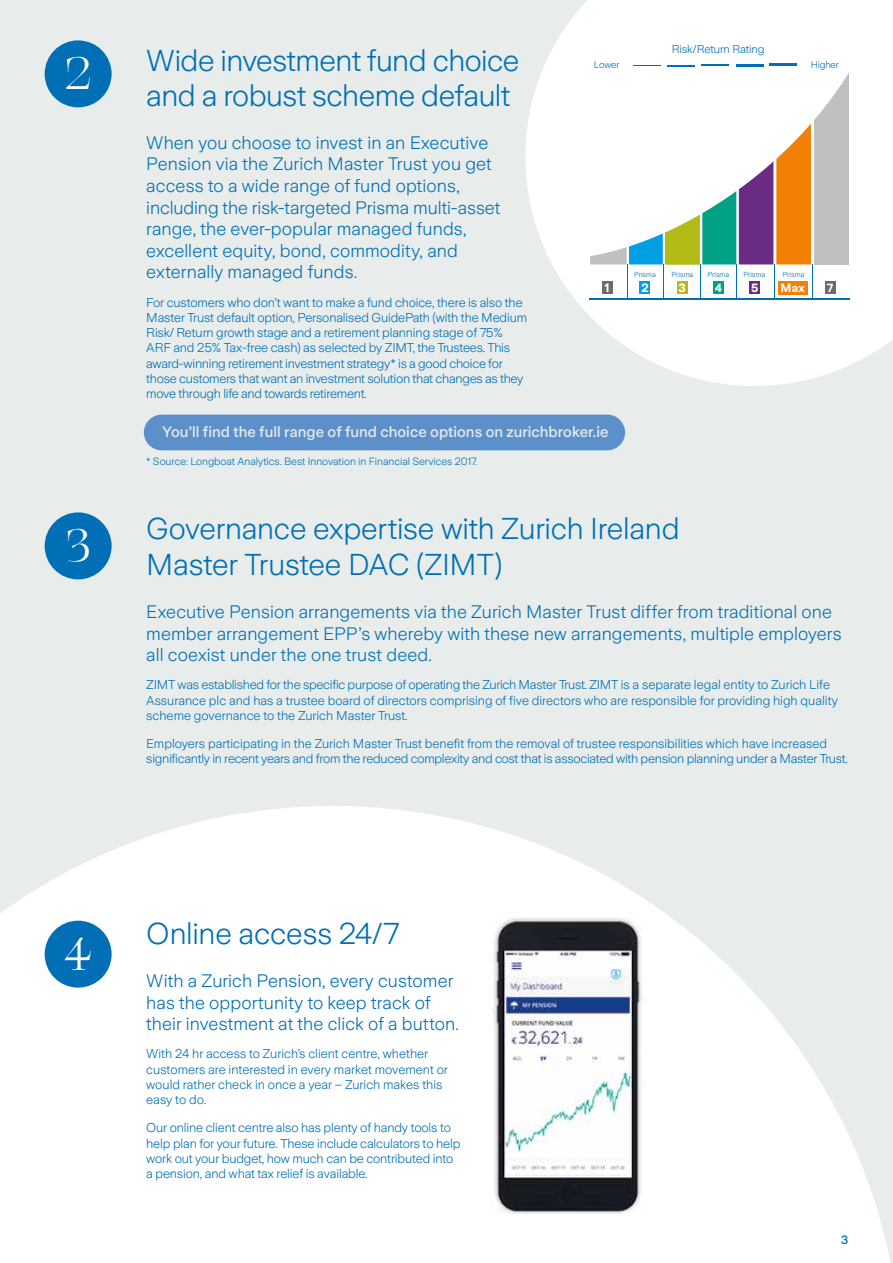
<style>
.page{position:relative;width:893px;height:1263px;background:#e8edec}
.page>*{position:absolute;margin:0;border:0;box-sizing:border-box;transform-origin:0 0}
.t1{font:44.85px "Ogg";color:#fff}
.t2{font:300 30px/36px "Zurich Sans";letter-spacing:-.01em;color:#006fb6}
.t3{font:300 18px/21.6px "Zurich Sans";letter-spacing:.005em;color:#006fb6}
.t4{font:500 15px "Zurich Sans";letter-spacing:.005em;color:#e3e8e8}
.t5{font:300 12.75px/15.3px "Zurich Sans";letter-spacing:-.01em;color:#006fb6}
.t6{font:700 12.3px "Zurich Sans";color:#fff}
.t7{font:700 12px "Zurich Sans";color:#fff}
.t8{font:500 12px "Zurich Sans";color:#006fb6}
.t9{font:700 11.85px "Zurich Sans";color:#fff}
.t10{font:700 11.7px "Zurich Sans";color:#fff}
.t11{font:300 11.25px "Zurich Sans";letter-spacing:-.01em;color:#006fb6}
.t12{font:300 10.5px "Zurich Sans";color:#006fb6}
.t13{font:300 9.6px "Zurich Sans";letter-spacing:-.02em;color:#006fb6}
.t14{font:300 7.2px "Zurich Sans";color:#006fb6}
</style>
<div class="page">
<svg style="left:0;top:806px;width:890px;height:457px;fill:#fff"></svg>
<div style="left:45px;top:40px;width:67px;height:67px;background:#006fb6;border-radius:50%"></div>
<div style="left:45px;top:512px;width:67px;height:67px;background:#006fb6;border-radius:50%"></div>
<img style="left:489px;top:917px;width:157px;height:296px">
<div style="left:45px;top:921px;width:67px;height:67px;background:#006fb6;border-radius:50%"></div>
<svg style="left:525px;top:0;width:368px;height:386px;fill:#fff"></svg>
<svg style="left:830px;top:43px;width:24px;height:221px;background:#d6d6d7"></svg>
<svg style="left:590px;top:43px;width:240px;height:221px;background:#e1ddd4"></svg>
<hr style="left:701px;top:64px;width:28px;height:2px;background:#006fb6">
<hr style="left:736px;top:64px;width:27px;height:2px;background:#006fb6">
<hr style="left:769px;top:64px;width:27px;height:2px;background:#006fb6">
<hr style="left:663px;top:264px;width:1px;height:36px;background:#006fb6">
<hr style="left:700px;top:264px;width:1px;height:36px;background:#006fb6">
<hr style="left:627px;top:264px;width:1px;height:36px;background:#006fb6">
<hr style="left:736px;top:264px;width:1px;height:36px;background:#006fb6">
<hr style="left:775px;top:264px;width:1px;height:36px;background:#006fb6">
<hr style="left:813px;top:264px;width:1px;height:36px;background:#006fb6">
<div style="left:603px;top:281px;width:10px;height:13px;background:#6a6c6c"></div>
<div style="left:640px;top:281px;width:10px;height:13px;background:#009fe3"></div>
<div style="left:677px;top:281px;width:10px;height:13px;background:#b3bc17"></div>
<div style="left:713px;top:281px;width:11px;height:13px;background:#00a184"></div>
<div style="left:749px;top:281px;width:11px;height:13px;background:#6a2b84"></div>
<div style="left:825px;top:281px;width:10px;height:13px;background:#6a6c6c"></div>
<hr style="left:590px;top:299px;width:260px;height:1px;background:#006fb6">
<div style="left:778px;top:281px;width:29px;height:13px;background:#f18005"></div>
<div style="left:144px;top:415px;width:481px;height:35px;background:#5c90ca;border-radius:18px"></div>
<h1 class="t1" style="left:65px;top:44px;width:29px">2</h1>
<h1 class="t1" style="left:65px;top:516px;width:27px">3</h1>
<p class="t11" style="left:672px;top:43px;width:94px">Risk/Return Rating</p>
<h2 class="t2" style="left:146px;top:44px;width:375px;line-height:34.5px">Wide investment fund choice and a robust scheme default</h2>
<p class="t3" style="left:146px;top:132px;width:355px">When you choose to invest in an Executive Pension via the Zurich Master Trust you get access to a wide range of fund options, including the risk-targeted Prisma multi-asset range, the ever-popular managed funds, excellent equity, bond, commodity, and externally managed funds.</p>
<p class="t5" style="left:146px;top:295px;width:382px">For customers who don’t want to make a fund choice, there is also the Master Trust default option, Personalised GuidePath (with the Medium Risk/ Return growth stage and a retirement planning stage of 75% ARF and 25% Tax-free cash) as selected by ZIMT, the Trustees. This award-winning retirement investment strategy* is a good choice for those customers that want an investment solution that changes as they move through life and towards retirement.</p>
<p class="t4" style="left:162px;top:423px;width:448px">You’ll find the full range of fund choice options on zurichbroker.ie</p>
<p class="t13" style="left:594px;top:59px;width:27px">Lower</p>
<p class="t13" style="left:811px;top:59px;width:29px">Higher</p>
<p class="t14" style="left:634px;top:271px;width:23px">Prisma</p>
<p class="t14" style="left:671px;top:271px;width:23px">Prisma</p>
<p class="t14" style="left:707px;top:271px;width:23px">Prisma</p>
<p class="t14" style="left:743px;top:271px;width:23px">Prisma</p>
<p class="t14" style="left:782px;top:271px;width:23px">Prisma</p>
<p class="t6" style="left:604px;top:281px;width:7px">1</p>
<p class="t7" style="left:641px;top:281px;width:9px">2</p>
<p class="t7" style="left:679px;top:281px;width:9px">3</p>
<p class="t9" style="left:715px;top:281px;width:9px">4</p>
<p class="t9" style="left:751px;top:281px;width:9px">5</p>
<p class="t9" style="left:781px;top:281px;width:26px">Max</p>
<p class="t10" style="left:827px;top:281px;width:8px">7</p>
<p class="t12" style="left:146px;top:456px;width:332px">* Source: Longboat Analytics. Best Innovation in Financial Services 2017.</p>
<h2 class="t2" style="left:146px;top:511px;width:535px">Governance expertise with Zurich Ireland<br>Master Trustee DAC (ZIMT)</h2>
<h3 class="t3" style="left:146px;top:601px;width:697px">Executive Pension arrangements via the Zurich Master Trust differ from traditional one member arrangement EPP’s whereby with these new arrangements, multiple employers all coexist under the one trust deed.</h3>
<p class="t5" style="left:146px;top:677px;width:693px">ZIMT was established for the specific purpose of operating the Zurich Master Trust. ZIMT is a separate legal entity to Zurich Life<br>Assurance plc and has a trustee board of directors comprising of five directors who are responsible for providing high quality scheme governance to the Zurich Master Trust.</p>
<p class="t5" style="left:146px;top:736px;width:703px">Employers participating in the Zurich Master Trust benefit from the removal of trustee responsibilities which have increased significantly in recent years and from the reduced complexity and cost that is associated with pension planning under a Master Trust.</p>
<h1 class="t1" style="left:65px;top:924px;width:29px">4</h1>
<h2 class="t2" style="left:146px;top:916px;width:255px">Online access 24/7</h2>
<h3 class="t3" style="left:146px;top:970px;width:314px">With a Zurich Pension, every customer has the opportunity to keep track of their investment at the click of a button.</h3>
<p class="t5" style="left:146px;top:1046px;width:303px">With 24 hr access to Zurich’s client centre, whether customers are interested in every market movement or would rather check in once a year – Zurich makes this easy to do.</p>
<p class="t5" style="left:146px;top:1120px;width:316px">Our online client centre also has plenty of handy tools to help plan for your future. These include calculators to help work out your budget, how much can be contributed into a pension, and what tax relief is available.</p>
<p class="t8" style="left:841px;top:1233px;width:9px">3</p>
</div>
